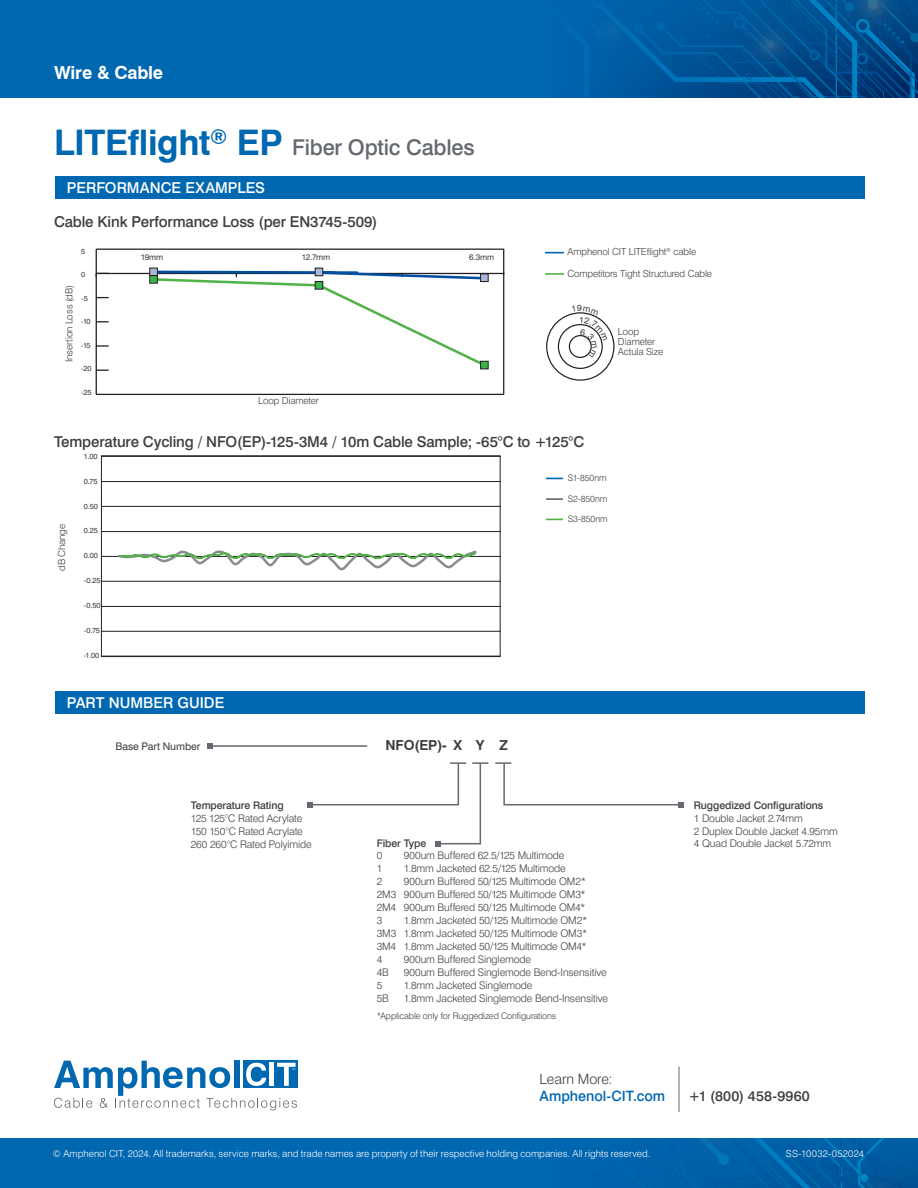
<style>
.page{position:relative;width:918px;height:1188px;background:#fff}
.page>*{position:absolute;margin:0;border:0;box-sizing:border-box;transform-origin:0 0}
.t1{font:500 21.75px "Swiss 721 BT";letter-spacing:-.01em;color:#64686f}
.t2{font:700 18px "Swiss 721 BT";letter-spacing:-.01em;color:#fff}
.t3{font:500 15px "Swiss 721 BT";letter-spacing:-.01em;color:#3e3e3f}
.t4{font:500 15px "Swiss 721 BT";color:#fff}
.t5{font:500 14.25px "Swiss 721 BT";color:#0067b1}
.t6{font:500 14.25px "Swiss 721 BT";letter-spacing:.015em;color:#3e3e3f}
.t7{font:300 14.25px "Swiss 721 BT";color:#3e3e3f}
.t8{font:700 13.8px "Swiss 721 BT";color:#3e3e3f}
.t9{font:300 10.5px/12.9px "Swiss 721 BT";letter-spacing:-.01em;color:#3e3e3f}
.t10{font:500 10.5px "Swiss 721 BT";letter-spacing:-.01em;color:#3e3e3f}
.t11{font:10.5px "Swiss 721 BT";letter-spacing:-.01em;color:#3e3e3f}
.t12{font:300 9.75px "Swiss 721 BT";letter-spacing:.005em;color:#fff}
.t13{font:300 9.75px/9.9px "Swiss 721 BT";letter-spacing:-.01em;color:#3e3e3f}
.t14{font:300 9.75px "Swiss 721 BT";letter-spacing:.03em;color:#fff}
.t15{font:300 9px "Swiss 721 BT";letter-spacing:-.01em;color:#3e3e3f}
.t16{font:8.25px "Swiss 721 BT";letter-spacing:-.01em;color:#3e3e3f}
.t17{font:7.5px "Swiss 721 BT";letter-spacing:-.01em;color:#3e3e3f}
.s1{font-weight:700;font-size:35.25px;color:#0067b1}
</style>
<div class="page">
<div style="left:0;top:0;width:918px;height:97px;background:#0067b1"></div>
<svg style="left:589px;top:0;width:329px;height:97px"></svg>
<div style="left:0;top:1139px;width:918px;height:49px;background:#0067b1"></div>
<svg style="left:641px;top:1139px;width:277px;height:49px"></svg>
<div style="left:243px;top:1061px;width:55px;height:27px;background:#0067b1"></div>
<svg style="left:54px;top:1061px;width:243px;height:49px"></svg>
<hr style="left:679px;top:1067px;width:1px;height:45px;background:#64686f">
<hr style="left:96px;top:273px;width:408px;height:1px;background:#231f20">
<hr style="left:503px;top:249px;width:1px;height:146px;background:#231f20">
<hr style="left:96px;top:249px;width:1px;height:145px;background:#231f20">
<hr style="left:96px;top:394px;width:408px;height:1px;background:#231f20">
<svg style="left:97px;top:370px;width:12px;height:1px"></svg>
<svg style="left:97px;top:345px;width:12px;height:2px"></svg>
<svg style="left:97px;top:321px;width:12px;height:1px"></svg>
<svg style="left:97px;top:297px;width:12px;height:1px"></svg>
<svg style="left:97px;top:274px;width:12px;height:1px"></svg>
<hr style="left:96px;top:249px;width:408px;height:1px;background:#231f20">
<svg style="left:158px;top:269px;width:330px;height:96px"></svg>
<div style="left:150px;top:268px;width:7px;height:8px;background:#acb6da"></div>
<div style="left:149px;top:268px;width:9px;height:8px;border:1px solid #231f20"></div>
<div style="left:315px;top:268px;width:8px;height:8px;background:#acb6da"></div>
<div style="left:315px;top:268px;width:8px;height:8px;border:1px solid #231f20"></div>
<div style="left:481px;top:274px;width:7px;height:8px;background:#acb6da"></div>
<div style="left:480px;top:274px;width:9px;height:8px;border:1px solid #231f20"></div>
<div style="left:150px;top:276px;width:7px;height:7px;background:#3ab54a"></div>
<div style="left:149px;top:275px;width:9px;height:9px;border:1px solid #231f20"></div>
<div style="left:315px;top:282px;width:8px;height:7px;background:#3ab54a"></div>
<div style="left:315px;top:281px;width:8px;height:8px;border:1px solid #231f20"></div>
<div style="left:481px;top:361px;width:7px;height:8px;background:#3ab54a"></div>
<div style="left:480px;top:361px;width:9px;height:8px;border:1px solid #231f20"></div>
<div style="left:60px;top:176px;width:799px;height:22px;background:#0067b1"></div>
<div style="left:60px;top:691px;width:799px;height:23px;background:#0067b1"></div>
<hr style="left:101px;top:631px;width:400px;height:1px;background:#231f20">
<hr style="left:101px;top:606px;width:400px;height:1px;background:#231f20">
<hr style="left:101px;top:581px;width:400px;height:1px;background:#231f20">
<hr style="left:101px;top:556px;width:400px;height:1px;background:#231f20">
<hr style="left:101px;top:531px;width:400px;height:1px;background:#231f20">
<hr style="left:101px;top:506px;width:400px;height:1px;background:#231f20">
<hr style="left:101px;top:481px;width:400px;height:1px;background:#231f20">
<svg style="left:116px;top:550px;width:363px;height:21px"></svg>
<div style="left:101px;top:455px;width:400px;height:202px;border:1px solid #231f20"></div>
<div style="left:546px;top:312px;width:69px;height:69px;border:1px solid #231f20;border-radius:50%"></div>
<div style="left:558px;top:324px;width:45px;height:45px;border:1px solid #231f20;border-radius:50%"></div>
<div style="left:569px;top:335px;width:23px;height:23px;border:1px solid #231f20;border-radius:50%"></div>
<svg style="left:545px;top:252px;width:19px;height:1px"></svg>
<svg style="left:545px;top:273px;width:19px;height:2px"></svg>
<svg style="left:546px;top:519px;width:17px;height:1px"></svg>
<svg style="left:546px;top:498px;width:17px;height:2px"></svg>
<svg style="left:546px;top:478px;width:17px;height:1px"></svg>
<hr style="left:210px;top:745px;width:157px;height:2px;background:#64686f">
<svg style="left:207px;top:743px;width:6px;height:6px"></svg>
<svg style="left:307px;top:762px;width:181px;height:85px"></svg>
<svg style="left:495px;top:762px;width:189px;height:46px"></svg>
<svg style="left:572px;top:312px;width:36px;height:46px"></svg>
<h2 class="t2" style="left:54px;top:61px;width:111px">Wire &amp; Cable</h2>
<h1 class="t1" style="left:54px;top:135px;width:422px"><span class="s1">LITEflight</span><sup>®</sup> <span class="s1">EP</span> Fiber Optic Cables</h1>
<h3 class="t4" style="left:67px;top:179px;width:200px">PERFORMANCE EXAMPLES</h3>
<h3 class="t3" style="left:54px;top:212px;width:325px">Cable Kink Performance Loss (per EN3745-509)</h3>
<p class="t17" style="left:81px;top:247px;width:6px">5</p>
<p class="t17" style="left:81px;top:270px;width:6px">0</p>
<p class="t17" style="left:81px;top:294px;width:8px">-5</p>
<p class="t17" style="left:81px;top:317px;width:11px">-10</p>
<p class="t17" style="left:81px;top:341px;width:11px">-15</p>
<p class="t17" style="left:81px;top:364px;width:12px">-20</p>
<p class="t17" style="left:81px;top:387px;width:12px">-25</p>
<p class="t13" style="left:64px;top:362px;width:78px;rotate:-90deg">Insertion Loss (dB)</p>
<p class="t16" style="left:141px;top:252px;width:24px">19mm</p>
<p class="t16" style="left:302px;top:252px;width:30px">12.7mm</p>
<p class="t16" style="left:469px;top:252px;width:27px">6.3mm</p>
<p class="t13" style="left:258px;top:395px;width:62px">Loop Diameter</p>
<p class="t13" style="left:567px;top:246px;width:130px">Amphenol CIT LITEflight<sup>®</sup> cable</p>
<p class="t13" style="left:567px;top:269px;width:146px">Competitors Tight Structured Cable</p>
<p class="t13" style="left:618px;top:327px;width:47px">Loop<br>Diameter<br>Actula Size</p>
<h3 class="t3" style="left:54px;top:432px;width:532px">Temperature Cycling / NFO(EP)-125-3M4 / 10m Cable Sample; -65°C to +125°C</h3>
<p class="t13" style="left:57px;top:571px;width:49px;rotate:-90deg">dB Change</p>
<p class="t17" style="left:84px;top:451px;width:15px">1.00</p>
<p class="t17" style="left:84px;top:476px;width:15px">0.75</p>
<p class="t17" style="left:84px;top:501px;width:16px">0.50</p>
<p class="t17" style="left:84px;top:526px;width:16px">0.25</p>
<p class="t17" style="left:84px;top:551px;width:16px">0.00</p>
<p class="t17" style="left:84px;top:576px;width:18px">-0.25</p>
<p class="t17" style="left:84px;top:601px;width:18px">-0.50</p>
<p class="t17" style="left:84px;top:626px;width:18px">-0.75</p>
<p class="t17" style="left:84px;top:651px;width:17px">-1.00</p>
<h3 class="t4" style="left:67px;top:694px;width:159px">PART NUMBER GUIDE</h3>
<p class="t11" style="left:116px;top:740px;width:86px">Base Part Number</p>
<p class="t10" style="left:191px;top:799px;width:94px">Temperature Rating</p>
<p class="t9" style="left:191px;top:811px;width:123px">125 125°C Rated Acrylate<br>150 150°C Rated Acrylate<br>260 260°C Rated Polyimide</p>
<p class="t15" style="left:568px;top:472px;width:40px">S1-850nm</p>
<p class="t15" style="left:568px;top:493px;width:41px">S2-850nm</p>
<p class="t15" style="left:568px;top:513px;width:41px">S3-850nm</p>
<h3 class="t8" style="left:386px;top:737px;width:124px">NFO(EP)- X Y Z</h3>
<p class="t10" style="left:377px;top:836px;width:51px">Fiber Type</p>
<p class="t9" style="left:377px;top:849px;width:7px">0</p>
<p class="t9" style="left:404px;top:849px;width:162px">900um Buffered 62.5/125 Multimode</p>
<p class="t9" style="left:377px;top:862px;width:7px">1</p>
<p class="t9" style="left:404px;top:862px;width:164px">1.8mm Jacketed 62.5/125 Multimode</p>
<p class="t9" style="left:377px;top:875px;width:7px">2</p>
<p class="t9" style="left:377px;top:875px;width:211px;text-align:justify;text-indent:27px">900um Buffered 50/125 Multimode OM2* 2M3 900um Buffered 50/125 Multimode OM3* 2M4 900um Buffered 50/125 Multimode OM4* 3</p>
<p class="t9" style="left:377px;top:914px;width:212px;text-align:justify;text-indent:27px">1.8mm Jacketed 50/125 Multimode OM2* 3M3 1.8mm Jacketed 50/125 Multimode OM3* 3M4 1.8mm Jacketed 50/125 Multimode OM4* 4</p>
<p class="t9" style="left:404px;top:953px;width:129px">900um Buffered Singlemode</p>
<p class="t9" style="left:377px;top:965px;width:14px">4B</p>
<p class="t9" style="left:404px;top:965px;width:204px">900um Buffered Singlemode Bend-Insensitive</p>
<p class="t9" style="left:377px;top:978px;width:7px">5</p>
<p class="t9" style="left:404px;top:978px;width:130px">1.8mm Jacketed Singlemode</p>
<p class="t9" style="left:377px;top:991px;width:14px">5B</p>
<p class="t9" style="left:404px;top:991px;width:206px">1.8mm Jacketed Singlemode Bend-Insensitive</p>
<p class="t15" style="left:377px;top:1011px;width:181px">*Applicable only for Ruggedized Configurations</p>
<p class="t10" style="left:694px;top:799px;width:131px">Ruggedized Configurations</p>
<p class="t9" style="left:694px;top:811px;width:145px">1 Double Jacket 2.74mm<br>2 Duplex Double Jacket 4.95mm<br>4 Quad Double Jacket 5.72mm</p>
<h3 class="t7" style="left:540px;top:1070px;width:75px">Learn More:</h3>
<h3 class="t5" style="left:540px;top:1087px;width:127px">Amphenol-CIT.com</h3>
<h3 class="t6" style="left:688px;top:1087px;width:123px">+1 (800) 458-9960</h3>
<p class="t12" style="left:53px;top:1148px;width:599px">© Amphenol CIT, 2024. All trademarks, service marks, and trade names are property of their respective holding companies. All rights reserved.</p>
<p class="t14" style="left:786px;top:1148px;width:80px">SS-10032-052024</p>
</div>
